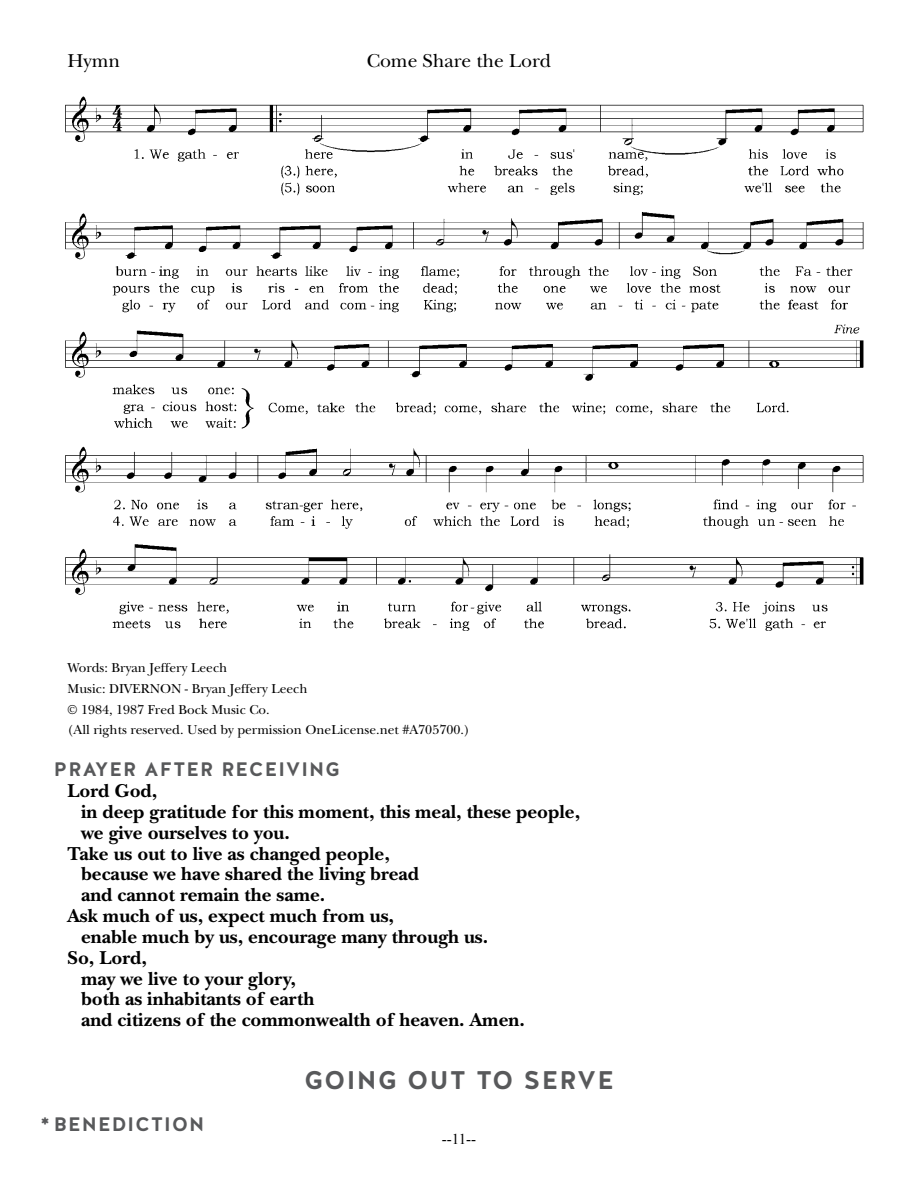
<style>
.page{position:relative;width:918px;height:1188px;background:#fff}
.page>*{position:absolute;margin:0;border:0;box-sizing:border-box;transform-origin:0 0}
.t1{font:700 25.5px "Halis R";letter-spacing:.06em;color:#58595b}
.t2{font:700 19.5px "New Baskerville Std";color:#000}
.t3{font:700 19.5px "Halis R";letter-spacing:.06em;color:#58595b}
.t4{font:19.5px "New Baskerville Std";color:#000}
.t5{font:15px "Times New Roman";color:#000}
.t6{font:13.5px/20.9px "New Baskerville Std";color:#000}
</style>
<div class="page">
<img style="left:65px;top:96px;width:799px;height:535px">
<p class="t4" style="left:67px;top:50px;width:54px">Hymn</p>
<p class="t4" style="left:367px;top:50px;width:186px">Come Share the Lord</p>
<p class="t6" style="left:68px;top:657px;width:404px">Words: Bryan Jeffery Leech<br>Music: DIVERNON - Bryan Jeffery Leech<br>© 1984, 1987 Fred Bock Music Co.<br>(All rights reserved. Used by permission OneLicense.net #A705700.)</p>
<p class="t3" style="left:54px;top:757px;width:287px">PRAYER AFTER RECEIVING</p>
<p class="t2" style="left:67px;top:779px;width:91px">Lord God,</p>
<p class="t2" style="left:81px;top:800px;width:501px">in deep gratitude for this moment, this meal, these people,</p>
<p class="t2" style="left:81px;top:821px;width:211px">we give ourselves to you.</p>
<p class="t2" style="left:68px;top:842px;width:324px">Take us out to live as changed people,</p>
<p class="t2" style="left:81px;top:863px;width:340px">because we have shared the living bread</p>
<p class="t2" style="left:81px;top:884px;width:246px">and cannot remain the same.</p>
<p class="t2" style="left:68px;top:904px;width:328px">Ask much of us, expect much from us,</p>
<p class="t2" style="left:81px;top:925px;width:409px">enable much by us, encourage many through us.</p>
<p class="t2" style="left:67px;top:946px;width:81px">So, Lord,</p>
<p class="t2" style="left:81px;top:967px;width:217px">may we live to your glory,</p>
<p class="t2" style="left:81px;top:988px;width:235px">both as inhabitants of earth</p>
<p class="t2" style="left:81px;top:1009px;width:445px">and citizens of the commonwealth of heaven. Amen.</p>
<p class="t3" style="left:40px;top:1111px;width:165px">* BENEDICTION</p>
<h1 class="t1" style="left:304px;top:1064px;width:311px">GOING OUT TO SERVE</h1>
<p class="t5" style="left:442px;top:1129px;width:36px">--11--</p>
</div>
